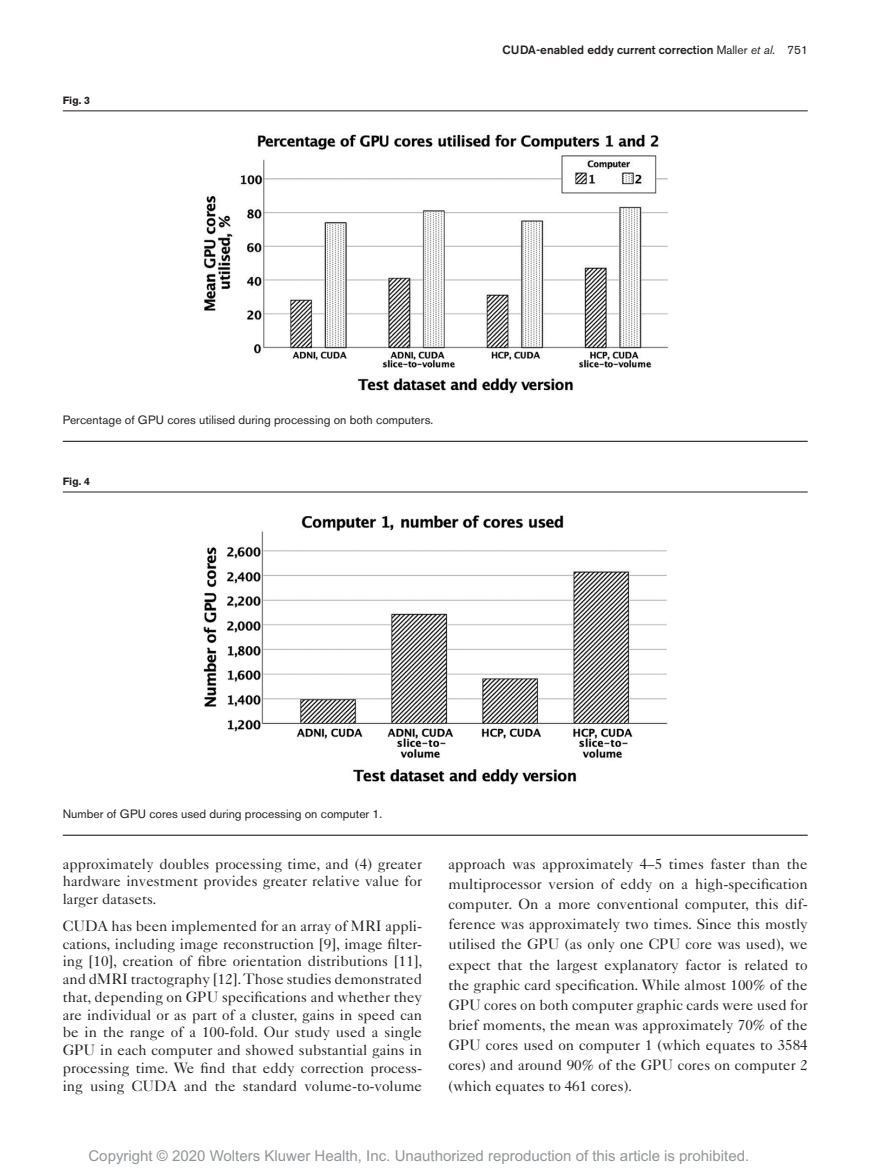
<style>
.page{position:relative;width:881px;height:1174px;background:#fff}
.page>*{position:absolute;margin:0;border:0;box-sizing:border-box;transform-origin:0 0}
.t1{font:15px/17.7px "Caslon 540 LT Std";color:#231f20;text-align:justify}
.t2{font:15px "Arial MT Std";color:#939598}
.t3{font:12px "Akzidenz Grotesk BE";color:#231f20}
.t4{font:500 12px "Akzidenz Grotesk BE";color:#231f20}
.t5{font:700 10.5px "Akzidenz Grotesk BE";color:#231f20}
.s1{font-weight:400}
.s2{font-weight:400;font-style:italic}
</style>
<div class="page">
<img style="left:203px;top:134px;width:465px;height:261px">
<hr style="left:63px;top:111px;width:744px;height:1px;background:#231f20">
<hr style="left:63px;top:441px;width:744px;height:1px;background:#231f20">
<img style="left:203px;top:515px;width:465px;height:270px">
<hr style="left:63px;top:492px;width:744px;height:1px;background:#231f20">
<hr style="left:63px;top:834px;width:744px;height:1px;background:#231f20">
<p class="t5" style="left:63px;top:94px;width:29px">Fig. 3</p>
<p class="t4" style="left:502px;top:42px;width:307px">CUDA-enabled eddy current correction <span class="s1">Maller</span> <span class="s2">et al.</span> <span class="s1">751</span></p>
<p class="t3" style="left:63px;top:413px;width:372px">Percentage of GPU cores utilised during processing on both computers.</p>
<p class="t5" style="left:63px;top:475px;width:29px">Fig. 4</p>
<p class="t3" style="left:63px;top:807px;width:321px">Number of GPU cores used during processing on computer 1.</p>
<p class="t1" style="left:63px;top:854px;width:360px">approximately doubles processing time, and (4) greater hardware investment provides greater relative value for larger datasets.</p>
<p class="t1" style="left:63px;top:916px;width:361px">CUDA has been implemented for an array of MRI appli&shy;cations, including image reconstruction [9], image filter&shy;ing [10], creation of fibre orientation distributions [11], and dMRI tractography [12]. Those studies demonstrated that, depending on GPU specifications and whether they are individual or as part of a cluster, gains in speed can be in the range of a 100-fold. Our study used a single GPU in each computer and showed substantial gains in processing time. We find that eddy correction process&shy;ing using CUDA and the standard volume-to-volume</p>
<p class="t1" style="left:448px;top:853px;width:361px;line-height:20.1px">approach was approximately 4–5 times faster than the multiprocessor version of eddy on a high-specification computer. On a more conventional computer, this dif&shy;ference was approximately two times. Since this mostly utilised the GPU (as only one CPU core was used), we expect that the largest explanatory factor is related to the graphic card specification. While almost 100% of the GPU cores on both computer graphic cards were used for brief moments, the mean was approximately 70% of the GPU cores used on computer 1 (which equates to 3584 cores) and around 90% of the GPU cores on computer 2 (which equates to 461 cores).</p>
<p class="t2" style="left:88px;top:1147px;width:662px">Copyright © 2020 Wolters Kluwer Health, Inc. Unauthorized reproduction of this article is prohibited.</p>
</div>
